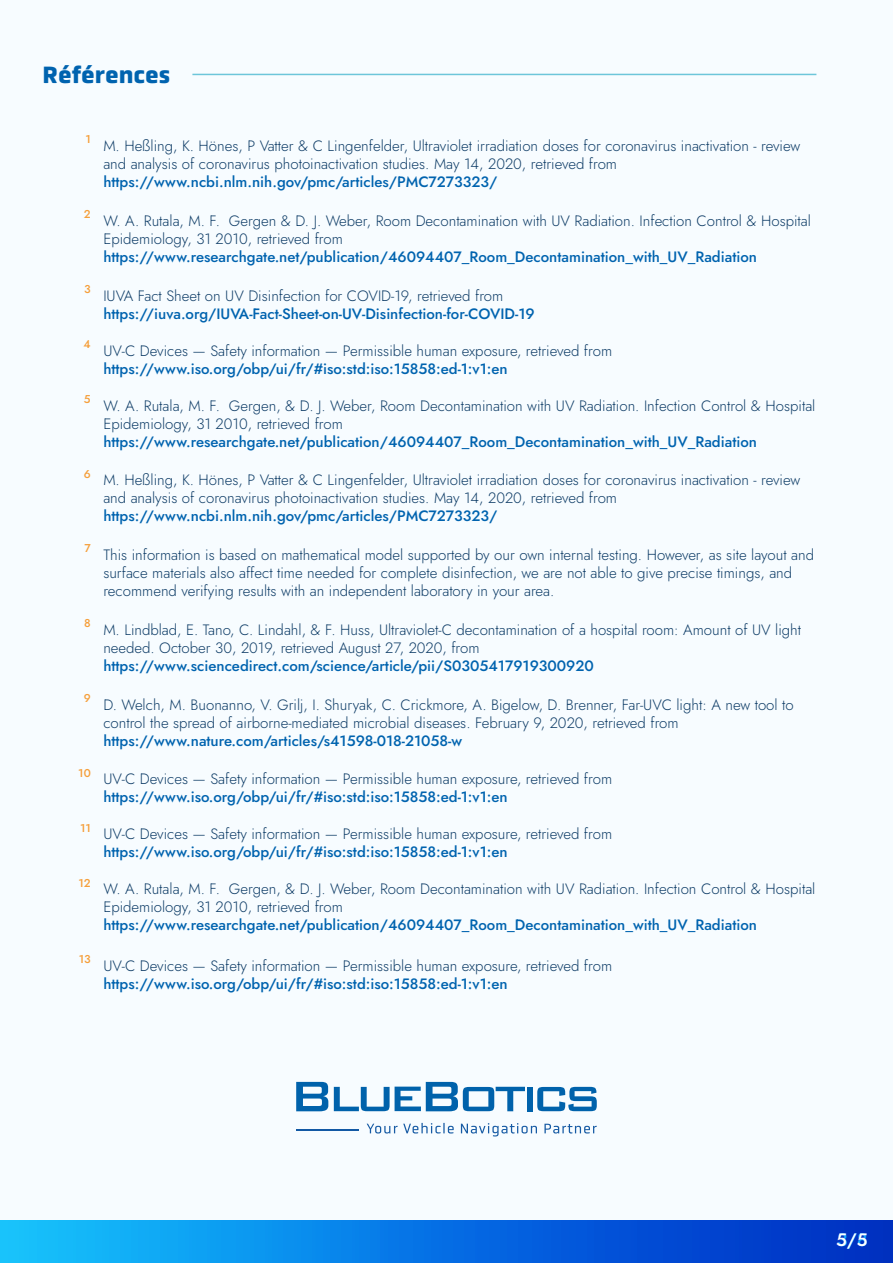
<style>
.page{position:relative;width:893px;height:1263px;background:#f7fcff}
.page>*{position:absolute;margin:0;border:0;box-sizing:border-box;transform-origin:0 0}
.t1{font:700 24px "Obvia";color:#0063af}
.t2{font:500 18px "Jost";color:#fff}
.t3{font:300 15px/18px "Jost";color:#103e68}
.t4{font:500 15px "Jost";color:#0063af}
.t5{font:500 11.4px "Jost";color:#f59f3b}
</style>
<div class="page">
<hr style="left:192px;top:74px;width:624px;height:1px;background:#6dc6da">
<div style="left:0;top:1220px;width:893px;height:43px;background:linear-gradient(to right,#13c2ff,#0024c3)"></div>
<svg style="left:296px;top:1082px;width:32px;height:29px"></svg>
<svg style="left:334px;top:1082px;width:191px;height:29px"></svg>
<div style="left:527px;top:1087px;width:6px;height:24px;background:#0062ab"></div>
<svg style="left:537px;top:1087px;width:60px;height:24px"></svg>
<svg style="left:367px;top:1123px;width:87px;height:10px"></svg>
<svg style="left:461px;top:1123px;width:76px;height:13px"></svg>
<svg style="left:544px;top:1124px;width:53px;height:9px"></svg>
<hr style="left:296px;top:1129px;width:63px;height:1px;background:#1259a4">
<h1 class="t1" style="left:43px;top:60px;width:129px">Références</h1>
<p class="t5" style="left:85px;top:132px;width:7px">1</p>
<p class="t5" style="left:84px;top:206px;width:8px">2</p>
<p class="t5" style="left:84px;top:281px;width:8px">3</p>
<p class="t5" style="left:84px;top:336px;width:9px">4</p>
<p class="t5" style="left:84px;top:391px;width:8px">5</p>
<p class="t5" style="left:84px;top:466px;width:8px">6</p>
<p class="t5" style="left:84px;top:541px;width:8px">7</p>
<p class="t5" style="left:84px;top:615px;width:8px">8</p>
<p class="t5" style="left:84px;top:690px;width:8px">9</p>
<p class="t5" style="left:78px;top:765px;width:14px">10</p>
<p class="t5" style="left:80px;top:820px;width:12px">11</p>
<p class="t5" style="left:79px;top:875px;width:14px">12</p>
<p class="t5" style="left:79px;top:951px;width:13px">13</p>
<p class="t3" style="left:103px;top:137px;width:698px">M. Heßling, K. Hönes, P Vatter &amp; C Lingenfelder, Ultraviolet irradiation doses for coronavirus inactivation - review and analysis of coronavirus photoinactivation studies. May 14, 2020, retrieved from</p>
<p class="t4" style="left:103px;top:172px;width:395px">https://www.ncbi.nlm.nih.gov/pmc/articles/PMC7273323/</p>
<p class="t3" style="left:103px;top:212px;width:709px">W. A. Rutala, M. F. Gergen &amp; D. J. Weber, Room Decontamination with UV Radiation. Infection Control &amp; Hospital<br>Epidemiology, 31 2010, retrieved from</p>
<p class="t4" style="left:103px;top:246px;width:655px">https://www.researchgate.net/publication/46094407_Room_Decontamination_with_UV_Radiation</p>
<p class="t3" style="left:103px;top:286px;width:402px">IUVA Fact Sheet on UV Disinfection for COVID-19, retrieved from</p>
<p class="t4" style="left:103px;top:303px;width:433px">https://iuva.org/IUVA-Fact-Sheet-on-UV-Disinfection-for-COVID-19</p>
<p class="t3" style="left:103px;top:341px;width:510px">UV-C Devices — Safety information — Permissible human exposure, retrieved from</p>
<p class="t4" style="left:103px;top:358px;width:406px">https://www.iso.org/obp/ui/fr/#iso:std:iso:15858:ed-1:v1:en</p>
<p class="t3" style="left:103px;top:396px;width:714px">W. A. Rutala, M. F. Gergen, &amp; D. J. Weber, Room Decontamination with UV Radiation. Infection Control &amp; Hospital<br>Epidemiology, 31 2010, retrieved from</p>
<p class="t4" style="left:103px;top:431px;width:655px">https://www.researchgate.net/publication/46094407_Room_Decontamination_with_UV_Radiation</p>
<p class="t3" style="left:103px;top:471px;width:698px">M. Heßling, K. Hönes, P Vatter &amp; C Lingenfelder, Ultraviolet irradiation doses for coronavirus inactivation - review and analysis of coronavirus photoinactivation studies. May 14, 2020, retrieved from</p>
<p class="t4" style="left:103px;top:506px;width:395px">https://www.ncbi.nlm.nih.gov/pmc/articles/PMC7273323/</p>
<p class="t3" style="left:103px;top:546px;width:712px">This information is based on mathematical model supported by our own internal testing. However, as site layout and surface materials also affect time needed for complete disinfection, we are not able to give precise timings, and recommend verifying results with an independent laboratory in your area.</p>
<p class="t3" style="left:103px;top:621px;width:699px">M. Lindblad, E. Tano, C. Lindahl, &amp; F. Huss, Ultraviolet-C decontamination of a hospital room: Amount of UV light needed. October 30, 2019, retrieved August 27, 2020, from</p>
<p class="t4" style="left:103px;top:655px;width:492px">https://www.sciencedirect.com/science/article/pii/S0305417919300920</p>
<p class="t3" style="left:103px;top:696px;width:692px">D. Welch, M. Buonanno, V. Grilj, I. Shuryak, C. Crickmore, A. Bigelow, D. Brenner, Far-UVC light: A new tool to control the spread of airborne-mediated microbial diseases. February 9, 2020, retrieved from</p>
<p class="t4" style="left:103px;top:730px;width:360px">https://www.nature.com/articles/s41598-018-21058-w</p>
<p class="t3" style="left:103px;top:770px;width:510px">UV-C Devices — Safety information — Permissible human exposure, retrieved from</p>
<p class="t4" style="left:103px;top:787px;width:406px">https://www.iso.org/obp/ui/fr/#iso:std:iso:15858:ed-1:v1:en</p>
<p class="t3" style="left:103px;top:825px;width:510px">UV-C Devices — Safety information — Permissible human exposure, retrieved from</p>
<p class="t4" style="left:103px;top:842px;width:406px">https://www.iso.org/obp/ui/fr/#iso:std:iso:15858:ed-1:v1:en</p>
<p class="t3" style="left:103px;top:880px;width:714px">W. A. Rutala, M. F. Gergen, &amp; D. J. Weber, Room Decontamination with UV Radiation. Infection Control &amp; Hospital<br>Epidemiology, 31 2010, retrieved from</p>
<p class="t4" style="left:103px;top:915px;width:655px">https://www.researchgate.net/publication/46094407_Room_Decontamination_with_UV_Radiation</p>
<p class="t3" style="left:103px;top:956px;width:510px">UV-C Devices — Safety information — Permissible human exposure, retrieved from</p>
<p class="t4" style="left:103px;top:973px;width:406px">https://www.iso.org/obp/ui/fr/#iso:std:iso:15858:ed-1:v1:en</p>
<p class="t2" style="left:837px;top:1227px;width:32px">3 8</p>
<p class="t2" style="left:836px;top:1227px;width:33px">5/5</p>
</div>
